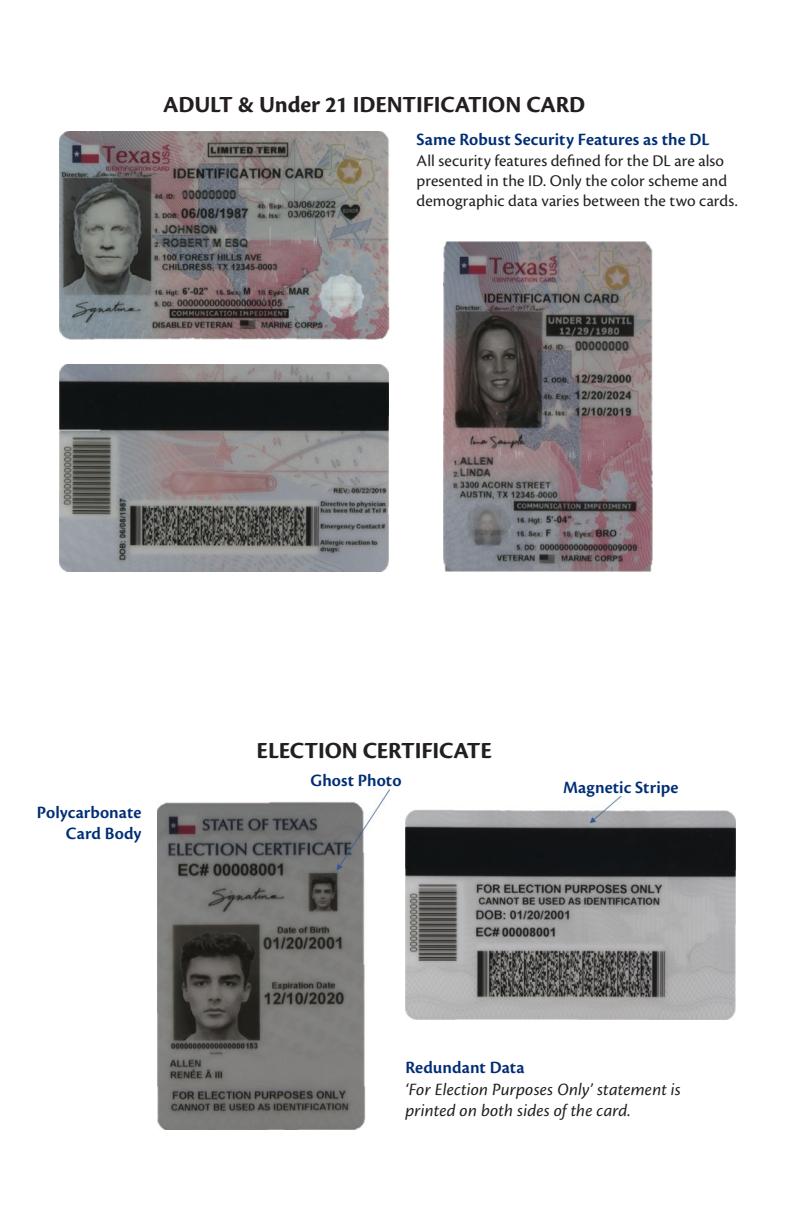
<style>
.page{position:relative;width:792px;height:1224px;background:#fff}
.page>*{position:absolute;margin:0;border:0;box-sizing:border-box;transform-origin:0 0}
.t1{font:700 24px "Cronos Pro";letter-spacing:-.005em;color:#231f20}
.t2{font:600 18px/21.6px "Cronos Pro";letter-spacing:.005em;color:#002d74;text-align:right}
.t3{font:italic 18px/21.6px "Cronos Pro";letter-spacing:.01em;color:#231f20}
.t4{font:17px/20.4px "Cronos Pro";letter-spacing:.005em;color:#231f20}
</style>
<div class="page">
<img style="left:59px;top:364px;width:330px;height:207px">
<img style="left:60px;top:131px;width:329px;height:208px">
<img style="left:443px;top:241px;width:209px;height:330px">
<img style="left:405px;top:797px;width:331px;height:222px">
<img style="left:158px;top:790px;width:232px;height:340px">
<h1 class="t1" style="left:163px;top:91px;width:423px">ADULT &amp; Under 21 IDENTIFICATION CARD</h1>
<p class="t2" style="left:417px;top:129px;width:294px">Same Robust Security Features as the DL</p>
<p class="t4" style="left:417px;top:150px;width:323px">All security features defined for the DL are also presented in the ID. Only the color scheme and demographic data varies between the two cards.</p>
<p class="t2" style="left:37px;top:801px;width:106px">Polycarbonate<br>Card Body</p>
<h1 class="t1" style="left:257px;top:736px;width:237px">ELECTION CERTIFICATE</h1>
<p class="t2" style="left:311px;top:769px;width:92px">Ghost Photo</p>
<p class="t2" style="left:563px;top:776px;width:117px">Magnetic Stripe</p>
<p class="t2" style="left:405px;top:1057px;width:121px">Redundant Data</p>
<p class="t3" style="left:405px;top:1079px;width:277px">‘For Election Purposes Only’ statement is printed on both sides of the card.</p>
</div>
